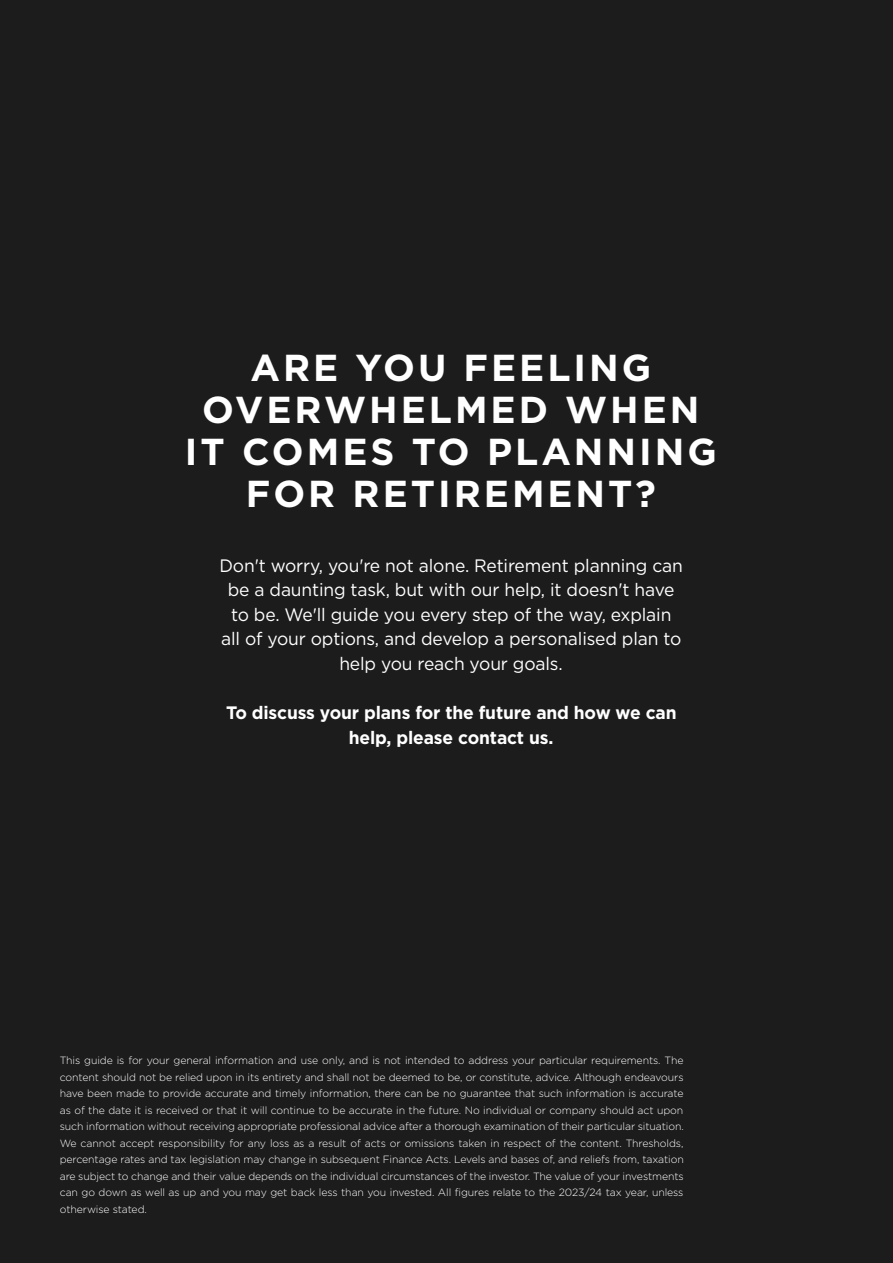
<style>
.page{position:relative;width:893px;height:1263px;background:#1c1c1c}
.page>*{position:absolute;margin:0;border:0;box-sizing:border-box;transform-origin:0 0}
.t1{font:700 37.5px/41.8px "Gotham HTF";letter-spacing:.08em;color:#fff;text-align:center}
.t2{font:18px/24.6px "Gotham HTF";letter-spacing:-.01em;color:#fff;text-align:center}
.t3{font:700 18px/24.6px "Gotham HTF";letter-spacing:-.01em;color:#fff;text-align:center}
.t4{font:300 10.5px/16.5px "Gotham HTF";letter-spacing:-.01em;color:#fff;text-align:justify}
</style>
<div class="page">
<h1 class="t1" style="left:185px;top:346px;width:533px">ARE YOU FEELING<br>OVERWHELMED WHEN<br>IT COMES TO PLANNING<br>FOR RETIREMENT?</h1>
<p class="t2" style="left:219px;top:553px;width:465px">Don't worry, you're not alone. Retirement planning can be a daunting task, but with our help, it doesn't have to be. We'll guide you every step of the way, explain all of your options, and develop a personalised plan to help you reach your goals.</p>
<h2 class="t3" style="left:226px;top:700px;width:452px">To discuss your plans for the future and how we can help, please contact us.</h2>
<p class="t4" style="left:60px;top:1052px;width:626px">This guide is for your general information and use only, and is not intended to address your particular requirements. The content should not be relied upon in its entirety and shall not be deemed to be, or constitute, advice. Although endeavours have been made to provide accurate and timely information, there can be no guarantee that such information is accurate as of the date it is received or that it will continue to be accurate in the future. No individual or company should act upon such information without receiving appropriate professional advice after a thorough examination of their particular situation.<br>We cannot accept responsibility for any loss as a result of acts or omissions taken in respect of the content. Thresholds, percentage rates and tax legislation may change in subsequent Finance Acts. Levels and bases of, and reliefs from, taxation are subject to change and their value depends on the individual circumstances of the investor. The value of your investments can go down as well as up and you may get back less than you invested. All figures relate to the 2023/24 tax year, unless otherwise stated.</p>
</div>
